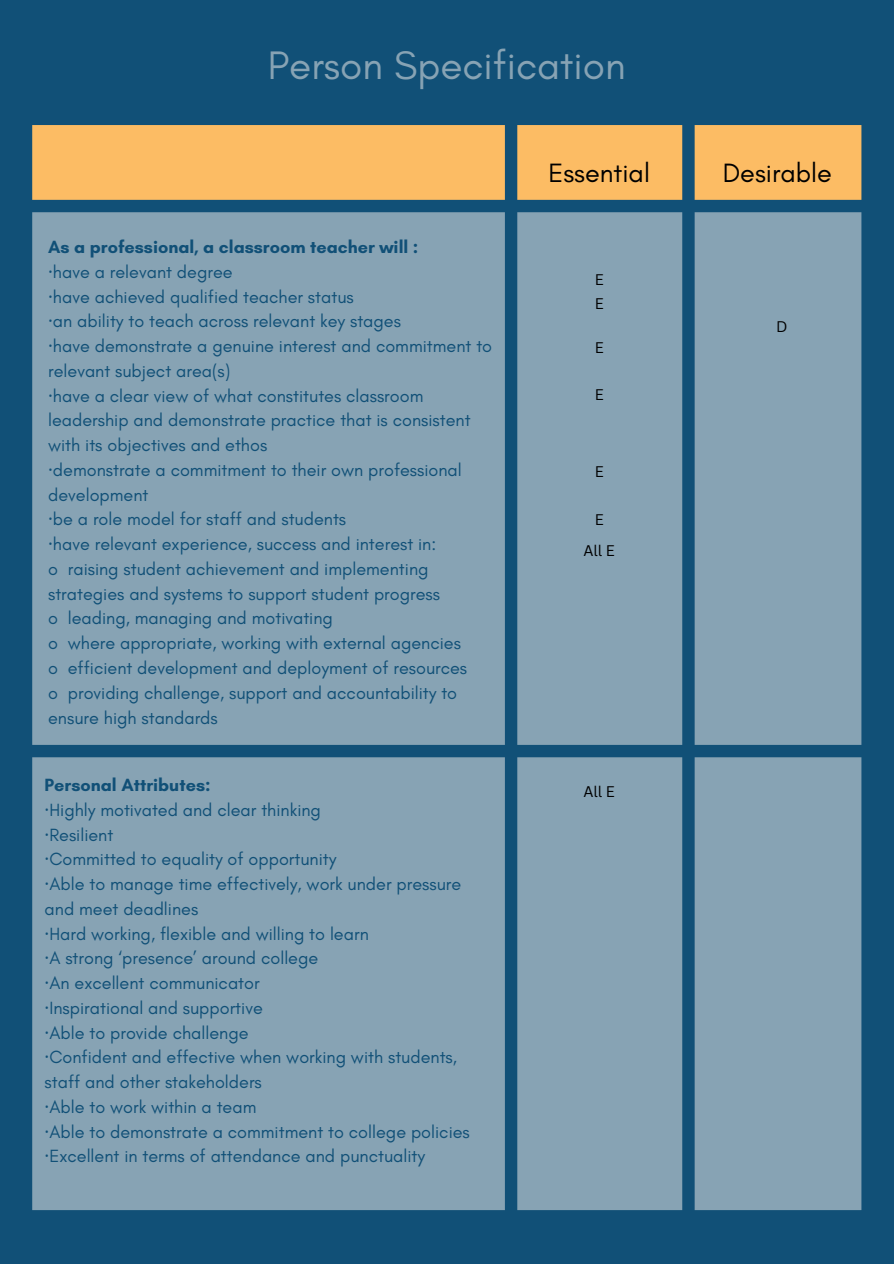
<style>
.page{position:relative;width:894px;height:1264px;background:#fff}
.page>*{position:absolute;margin:0;border:0;box-sizing:border-box;transform-origin:0 0}
.t1{font:40.5px "Glacial Indifference";color:#87a3b4}
.t2{font:27px "Glacial Indifference";color:#000}
.t3{font:18px/24.8px "Glacial Indifference";color:#115077}
.t4{font:700 18px "Glacial Indifference";color:#115077}
.t5{font:15px "Canva Sans";color:#000}
.s1{font-weight:700}
.s2{font-family:"Noto Sans"}
</style>
<div class="page">
<div style="left:0;top:0;width:893px;height:1263px;background:#115077"></div>
<div style="left:32px;top:125px;width:829px;height:75px;background:#fcbc64"></div>
<div style="left:32px;top:212px;width:829px;height:998px;background:#87a3b4"></div>
<p class="t1" style="left:268px;top:40px;width:359px">Person Specification</p>
<p class="t3" style="left:48px;top:234px;width:445px"><span class="s1">As a professional, a classroom teacher will :<br></span><span class="s2">·</span>have a relevant degree<br><span class="s2">·</span>have achieved qualified teacher status<br><span class="s2">·</span>an ability to teach across relevant key stages<br><span class="s2">·</span>have demonstrate a genuine interest and commitment to relevant subject area(s)<br><span class="s2">·</span>have a clear view of what constitutes classroom leadership and demonstrate practice that is consistent with its objectives and ethos<br><span class="s2">·</span>demonstrate a commitment to their own professional development<br><span class="s2">·</span>be a role model for staff and students<br><span class="s2">·</span>have relevant experience, success and interest in:<br>o raising student achievement and implementing strategies and systems to support student progress<br>o leading, managing and motivating<br>o where appropriate, working with external agencies<br>o efficient development and deployment of resources<br>o providing challenge, support and accountability to ensure high standards</p>
<h1 class="t4" style="left:45px;top:774px;width:167px">Personal Attributes:</h1>
<p class="t3" style="left:45px;top:797px;width:278px"><span class="s2">·</span>Highly motivated and clear thinking</p>
<p class="t3" style="left:45px;top:821px;width:70px"><span class="s2">·</span>Resilient</p>
<p class="t3" style="left:45px;top:846px;width:293px"><span class="s2">·</span>Committed to equality of opportunity</p>
<p class="t3" style="left:45px;top:871px;width:418px"><span class="s2">·</span>Able to manage time effectively, work under pressure and meet deadlines</p>
<p class="t3" style="left:45px;top:920px;width:325px"><span class="s2">·</span>Hard working, flexible and willing to learn</p>
<p class="t3" style="left:45px;top:945px;width:275px"><span class="s2">·</span>A strong ‘presence’ around college</p>
<p class="t3" style="left:45px;top:970px;width:216px"><span class="s2">·</span>An excellent communicator</p>
<p class="t3" style="left:45px;top:995px;width:220px"><span class="s2">·</span>Inspirational and supportive</p>
<p class="t3" style="left:45px;top:1019px;width:205px"><span class="s2">·</span>Able to provide challenge</p>
<p class="t3" style="left:45px;top:1044px;width:414px"><span class="s2">·</span>Confident and effective when working with students, staff and other stakeholders</p>
<p class="t3" style="left:45px;top:1094px;width:213px"><span class="s2">·</span>Able to work within a team</p>
<p class="t3" style="left:45px;top:1118px;width:426px"><span class="s2">·</span>Able to demonstrate a commitment to college policies</p>
<p class="t3" style="left:45px;top:1143px;width:382px"><span class="s2">·</span>Excellent in terms of attendance and punctuality</p>
<h3 class="t2" style="left:548px;top:157px;width:103px">Essential</h3>
<h2 class="t2" style="left:722px;top:157px;width:111px">Desirable</h2>
<p class="t5" style="left:594px;top:269px;width:11px">E</p>
<p class="t5" style="left:594px;top:293px;width:11px">E</p>
<p class="t5" style="left:594px;top:336px;width:11px">E</p>
<p class="t5" style="left:594px;top:384px;width:11px">E</p>
<p class="t5" style="left:594px;top:461px;width:11px">E</p>
<p class="t5" style="left:594px;top:509px;width:11px">E</p>
<h2 class="t5" style="left:583px;top:539px;width:33px">All E</h2>
<p class="t5" style="left:583px;top:781px;width:33px">All E</p>
<p class="t5" style="left:776px;top:316px;width:13px">D</p>
</div>
